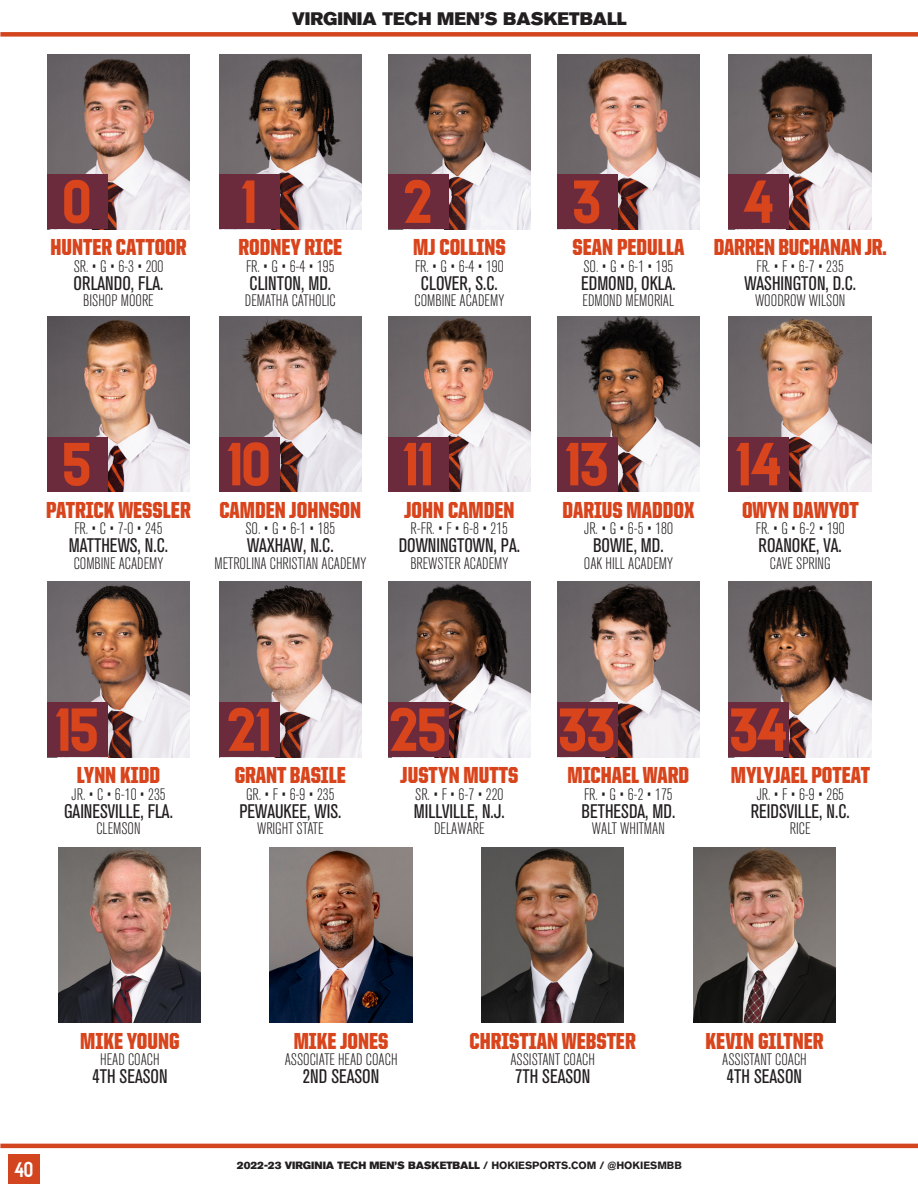
<style>
.page{position:relative;width:918px;height:1188px;background:#fff}
.page>*{position:absolute;margin:0;border:0;box-sizing:border-box;transform-origin:0 0}
.t1{font:52.5px "Virginia Tech Nameplate";color:#d8441c}
.t2{font:900 23.25px "United Sans Cond";color:#d8441c}
.t3{font:21px "Virginia Tech Nike";color:#fff}
.t4{font:condensed 19.5px "Akzidenz Grotesk BQ";color:#231f20}
.t5{font:18px "Akzidenz Grotesk BQ Super";color:#231f20}
.t6{font:300 condensed 16.5px "Akzidenz Grotesk BQ";color:#231f20}
.t7{font:10.5px "Akzidenz Grotesk BQ Super";color:#231f20}
.s1{font-family:"Akzidenz Grotesk BQ";font-weight:700}
</style>
<div class="page">
<div style="left:9px;top:1155px;width:31px;height:29px;background:#d2451e"></div>
<hr style="left:0;top:1144px;width:918px;height:4px;background:#d2451e">
<div style="left:0;top:32px;width:918px;height:5px;background:#d2451e"></div>
<img style="left:58px;top:847px;width:143px;height:176px">
<img style="left:270px;top:847px;width:142px;height:176px">
<img style="left:481px;top:847px;width:143px;height:176px">
<img style="left:47px;top:582px;width:143px;height:175px">
<img style="left:219px;top:582px;width:143px;height:175px">
<img style="left:388px;top:582px;width:143px;height:175px">
<img style="left:557px;top:582px;width:143px;height:175px">
<div style="left:47px;top:702px;width:60px;height:55px;background:#6c2b3d"></div>
<div style="left:219px;top:702px;width:60px;height:55px;background:#6c2b3d"></div>
<div style="left:388px;top:702px;width:60px;height:55px;background:#6c2b3d"></div>
<div style="left:557px;top:702px;width:60px;height:55px;background:#6c2b3d"></div>
<img style="left:729px;top:582px;width:143px;height:175px">
<div style="left:729px;top:702px;width:60px;height:55px;background:#6c2b3d"></div>
<img style="left:693px;top:847px;width:143px;height:176px">
<img style="left:47px;top:316px;width:143px;height:176px">
<img style="left:219px;top:316px;width:143px;height:176px">
<img style="left:388px;top:316px;width:143px;height:176px">
<img style="left:557px;top:316px;width:143px;height:176px">
<div style="left:47px;top:437px;width:60px;height:55px;background:#6c2b3d"></div>
<div style="left:219px;top:437px;width:60px;height:55px;background:#6c2b3d"></div>
<div style="left:388px;top:437px;width:60px;height:55px;background:#6c2b3d"></div>
<div style="left:557px;top:437px;width:60px;height:55px;background:#6c2b3d"></div>
<img style="left:729px;top:316px;width:143px;height:176px">
<div style="left:729px;top:437px;width:60px;height:55px;background:#6c2b3d"></div>
<img style="left:47px;top:54px;width:143px;height:175px">
<img style="left:219px;top:54px;width:143px;height:175px">
<img style="left:388px;top:54px;width:143px;height:175px">
<img style="left:557px;top:54px;width:143px;height:175px">
<div style="left:47px;top:175px;width:60px;height:54px;background:#6c2b3d"></div>
<div style="left:219px;top:175px;width:60px;height:54px;background:#6c2b3d"></div>
<div style="left:388px;top:175px;width:60px;height:54px;background:#6c2b3d"></div>
<div style="left:557px;top:175px;width:60px;height:54px;background:#6c2b3d"></div>
<img style="left:729px;top:54px;width:143px;height:175px">
<div style="left:729px;top:175px;width:60px;height:54px;background:#6c2b3d"></div>
<p class="t5" style="left:292px;top:8px;width:336px">VIRGINIA TECH MEN’S BASKETBALL</p>
<p class="t1" style="left:64px;top:174px;width:30px">0</p>
<p class="t1" style="left:243px;top:174px;width:16px">1</p>
<p class="t2" style="left:238px;top:235px;width:106px">RODNEY RICE</p>
<p class="t6" style="left:246px;top:257px;width:90px">FR. • G • 6-4 • 195</p>
<p class="t4" style="left:250px;top:272px;width:83px">CLINTON, MD.</p>
<p class="t6" style="left:245px;top:292px;width:92px">DEMATHA CATHOLIC</p>
<p class="t2" style="left:50px;top:235px;width:138px">HUNTER CATTOOR</p>
<p class="t6" style="left:74px;top:257px;width:91px">SR. • G • 6-3 • 200</p>
<p class="t4" style="left:74px;top:272px;width:91px">ORLANDO, FLA.</p>
<p class="t6" style="left:83px;top:292px;width:72px">BISHOP MOORE</p>
<p class="t1" style="left:405px;top:174px;width:30px">2</p>
<p class="t2" style="left:413px;top:235px;width:94px">MJ COLLINS</p>
<p class="t6" style="left:415px;top:257px;width:90px">FR. • G • 6-4 • 190</p>
<p class="t4" style="left:421px;top:272px;width:78px">CLOVER, S.C.</p>
<p class="t6" style="left:415px;top:292px;width:91px">COMBINE ACADEMY</p>
<p class="t1" style="left:574px;top:174px;width:30px">3</p>
<p class="t2" style="left:573px;top:235px;width:113px">SEAN PEDULLA</p>
<p class="t6" style="left:583px;top:257px;width:91px">SO. • G • 6-1 • 195</p>
<p class="t4" style="left:581px;top:272px;width:96px">EDMOND, OKLA.</p>
<p class="t6" style="left:583px;top:292px;width:93px">EDMOND MEMORIAL</p>
<p class="t1" style="left:745px;top:174px;width:33px">4</p>
<p class="t2" style="left:714px;top:235px;width:174px">DARREN BUCHANAN JR.</p>
<p class="t6" style="left:757px;top:257px;width:89px">FR. • F • 6-7 • 235</p>
<p class="t4" style="left:744px;top:272px;width:113px">WASHINGTON, D.C.</p>
<p class="t6" style="left:755px;top:292px;width:92px">WOODROW WILSON</p>
<p class="t1" style="left:64px;top:437px;width:30px">5</p>
<p class="t1" style="left:229px;top:437px;width:45px">10</p>
<p class="t2" style="left:219px;top:497px;width:143px">CAMDEN JOHNSON</p>
<p class="t6" style="left:245px;top:520px;width:91px">SO. • G • 6-1 • 185</p>
<p class="t4" style="left:247px;top:535px;width:88px">WAXHAW, N.C.</p>
<p class="t6" style="left:215px;top:554px;width:153px">METROLINA CHRISTIAN ACADEMY</p>
<p class="t2" style="left:46px;top:497px;width:146px">PATRICK WESSLER</p>
<p class="t6" style="left:74px;top:520px;width:90px">FR. • C • 7-0 • 245</p>
<p class="t4" style="left:69px;top:535px;width:101px">MATTHEWS, N.C.</p>
<p class="t6" style="left:74px;top:554px;width:91px">COMBINE ACADEMY</p>
<p class="t1" style="left:404px;top:437px;width:31px">11</p>
<p class="t2" style="left:404px;top:497px;width:112px">JOHN CAMDEN</p>
<p class="t6" style="left:411px;top:520px;width:99px">R-FR. • F • 6-8 • 215</p>
<p class="t4" style="left:399px;top:535px;width:123px">DOWNINGTOWN, PA.</p>
<p class="t6" style="left:410px;top:554px;width:99px">BREWSTER ACADEMY</p>
<p class="t1" style="left:567px;top:437px;width:45px">13</p>
<p class="t2" style="left:562px;top:497px;width:133px">DARIUS MADDOX</p>
<p class="t6" style="left:584px;top:520px;width:90px">JR. • G • 6-5 • 180</p>
<p class="t4" style="left:593px;top:535px;width:72px">BOWIE, MD.</p>
<p class="t6" style="left:584px;top:554px;width:91px">OAK HILL ACADEMY</p>
<p class="t1" style="left:737px;top:437px;width:47px">14</p>
<p class="t2" style="left:742px;top:497px;width:118px">OWYN DAWYOT</p>
<p class="t6" style="left:756px;top:520px;width:90px">FR. • G • 6-2 • 190</p>
<p class="t4" style="left:759px;top:535px;width:85px">ROANOKE, VA.</p>
<p class="t6" style="left:770px;top:554px;width:62px">CAVE SPRING</p>
<p class="t1" style="left:57px;top:702px;width:45px">15</p>
<p class="t1" style="left:228px;top:702px;width:45px">21</p>
<p class="t2" style="left:235px;top:763px;width:113px">GRANT BASILE</p>
<p class="t6" style="left:246px;top:785px;width:90px">GR. • F • 6-9 • 235</p>
<p class="t4" style="left:239px;top:800px;width:103px">PEWAUKEE, WIS.</p>
<p class="t6" style="left:257px;top:820px;width:68px">WRIGHT STATE</p>
<p class="t2" style="left:77px;top:763px;width:85px">LYNN KIDD</p>
<p class="t6" style="left:71px;top:785px;width:96px">JR. • C • 6-10 • 235</p>
<p class="t4" style="left:64px;top:800px;width:110px">GAINESVILLE, FLA.</p>
<p class="t6" style="left:96px;top:820px;width:46px">CLEMSON</p>
<p class="t1" style="left:391px;top:702px;width:59px">25</p>
<p class="t2" style="left:400px;top:763px;width:120px">JUSTYN MUTTS</p>
<p class="t6" style="left:415px;top:785px;width:90px">SR. • F • 6-7 • 220</p>
<p class="t4" style="left:414px;top:800px;width:92px">MILLVILLE, N.J.</p>
<p class="t6" style="left:434px;top:820px;width:52px">DELAWARE</p>
<p class="t1" style="left:560px;top:702px;width:58px">33</p>
<p class="t2" style="left:568px;top:763px;width:123px">MICHAEL WARD</p>
<p class="t6" style="left:584px;top:785px;width:90px">FR. • G • 6-2 • 175</p>
<p class="t4" style="left:581px;top:800px;width:95px">BETHESDA, MD.</p>
<p class="t6" style="left:592px;top:820px;width:74px">WALT WHITMAN</p>
<p class="t1" style="left:731px;top:702px;width:59px">34</p>
<p class="t2" style="left:731px;top:763px;width:141px">MYLYJAEL POTEAT</p>
<p class="t6" style="left:756px;top:785px;width:89px">JR. • F • 6-9 • 265</p>
<p class="t4" style="left:751px;top:800px;width:101px">REIDSVILLE, N.C.</p>
<p class="t6" style="left:790px;top:820px;width:22px">RICE</p>
<p class="t3" style="left:15px;top:1159px;width:20px">40</p>
<p class="t2" style="left:80px;top:1028px;width:101px">MIKE YOUNG</p>
<p class="t6" style="left:100px;top:1051px;width:61px">HEAD COACH</p>
<p class="t4" style="left:92px;top:1066px;width:77px">4TH SEASON</p>
<p class="t2" style="left:294px;top:1028px;width:96px">MIKE JONES</p>
<p class="t6" style="left:285px;top:1051px;width:114px">ASSOCIATE HEAD COACH</p>
<p class="t4" style="left:303px;top:1066px;width:78px">2ND SEASON</p>
<p class="t2" style="left:470px;top:1028px;width:168px">CHRISTIAN WEBSTER</p>
<p class="t6" style="left:510px;top:1051px;width:86px">ASSISTANT COACH</p>
<p class="t4" style="left:515px;top:1066px;width:77px">7TH SEASON</p>
<p class="t2" style="left:705px;top:1028px;width:119px">KEVIN GILTNER</p>
<p class="t6" style="left:722px;top:1051px;width:86px">ASSISTANT COACH</p>
<p class="t4" style="left:727px;top:1066px;width:77px">4TH SEASON</p>
<p class="t7" style="left:237px;top:1160px;width:446px">2022-23 VIRGINIA TECH MEN’S BASKETBALL <span class="s1">/ HOKIESPORTS.COM / @HOKIESMBB</span></p>
</div>
